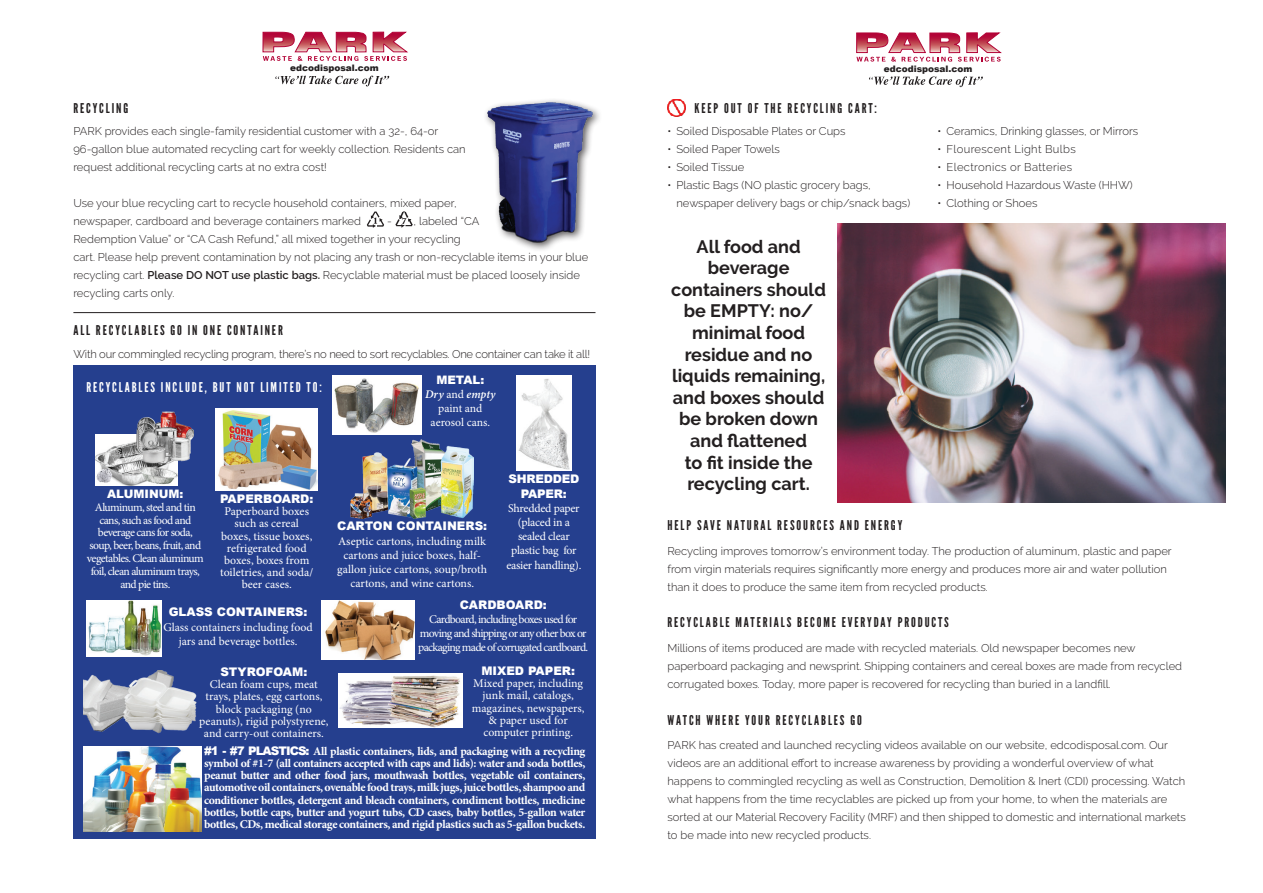
<style>
.page{position:relative;width:1263px;height:893px;background:#fff}
.page>*{position:absolute;margin:0;border:0;box-sizing:border-box;transform-origin:0 0}
.t1{font:700 18px/21.6px "Raleway";color:#231f20;text-align:center}
.t2{font:13.5px "League Gothic";letter-spacing:.14em;color:#231f20}
.t3{font:13.5px "League Gothic";letter-spacing:.14em;color:#fff}
.t4{font:11.85px/12.1px "Minion Pro";letter-spacing:-.005em;color:#fff;text-align:center}
.t5{font:700 11.85px/12.1px "Minion Pro";letter-spacing:-.03em;color:#fff;text-align:justify}
.t6{font:11.85px/14.2px "Minion Pro";letter-spacing:-.065em;color:#fff;text-align:center}
.t7{font:900 11.85px "Arial";color:#fff}
.t8{font:900 11.85px/14.2px "Arial";letter-spacing:-.02em;color:#fff;text-align:center}
.t9{font:11.7px/12.8px "Minion Pro";letter-spacing:-.05em;color:#fff;text-align:center}
.t10{font:11.7px/14.1px "Minion Pro";letter-spacing:-.005em;color:#fff;text-align:center}
.t11{font:900 11.7px "Arial";color:#fff}
.t12{font:300 11.25px/18px "Raleway";color:#231f20}
.t13{font:300 11.25px "Raleway";letter-spacing:-.02em;color:#231f20}
.t14{font:300 11.25px "Raleway";letter-spacing:.03em;color:#231f20}
.t15{font:900 9px "Arial";color:#231f20}
.s1{font-weight:600}
.s2{font-weight:600;font-style:italic}
.s3{font-family:"Arial";font-weight:900}
</style>
<div class="page">
<img style="left:837px;top:223px;width:388px;height:280px">
<hr style="left:73px;top:312px;width:522px;height:1px;background:#231f20">
<div style="left:73px;top:365px;width:522px;height:474px;background:#253f8e"></div>
<div style="left:483px;top:98px;width:119px;height:154px;background:#231f20;opacity:.75"></div>
<img style="left:487px;top:102px;width:106px;height:141px">
<img style="left:667px;top:99px;width:18px;height:12px">
<svg style="left:667px;top:111px;width:18px;height:6px"></svg>
<svg style="left:367px;top:211px;width:17px;height:17px"></svg>
<img style="left:395px;top:211px;width:18px;height:15px">
<svg style="left:396px;top:226px;width:16px;height:2px"></svg>
<img style="left:351px;top:439px;width:123px;height:79px">
<img style="left:322px;top:600px;width:93px;height:59px">
<img style="left:86px;top:600px;width:76px;height:56px">
<img style="left:338px;top:674px;width:125px;height:54px">
<img style="left:216px;top:408px;width:101px;height:82px">
<img style="left:83px;top:670px;width:114px;height:64px">
<img style="left:83px;top:747px;width:118px;height:84px">
<img style="left:333px;top:375px;width:88px;height:59px">
<img style="left:95px;top:434px;width:83px;height:52px">
<img style="left:136px;top:411px;width:58px;height:53px">
<svg style="left:275px;top:76px;width:114px;height:10px"></svg>
<svg style="left:262px;top:31px;width:146px;height:30px"></svg>
<svg style="left:869px;top:76px;width:114px;height:11px"></svg>
<svg style="left:856px;top:32px;width:146px;height:30px"></svg>
<img style="left:516px;top:375px;width:55px;height:95px">
<p class="t2" style="left:73px;top:100px;width:56px">RECYCLING</p>
<p class="t15" style="left:290px;top:61px;width:90px">edcodisposal.com</p>
<p class="t15" style="left:884px;top:62px;width:90px">edcodisposal.com</p>
<p class="t2" style="left:694px;top:100px;width:184px">KEEP OUT OF THE RECYCLING CART:</p>
<p class="t12" style="left:73px;top:122px;width:394px">PARK provides each single-family residential customer with a 32-, 64-or<br>96-gallon blue automated recycling cart for weekly collection. Residents can request additional recycling carts at no extra cost!</p>
<p class="t12" style="left:73px;top:194px;width:385px">Use your blue recycling cart to recycle household containers, mixed paper, newspaper, cardboard and beverage containers marked</p>
<p class="t12" style="left:73px;top:212px;width:516px;text-indent:314px">- , labeled “CA<br>Redemption Value” or “CA Cash Refund,” all mixed together in your recycling<br>cart. Please help prevent contamination by not placing any trash or non-recyclable items in your blue recycling cart. <span class="s1">Please DO NOT use plastic bags.</span> Recyclable material must be placed loosely inside recycling carts only.</p>
<p class="t2" style="left:73px;top:322px;width:211px">ALL RECYCLABLES GO IN ONE CONTAINER</p>
<p class="t13" style="left:73px;top:347px;width:518px">With our commingled recycling program, there’s no need to sort recyclables. One container can take it all!</p>
<p class="t3" style="left:86px;top:379px;width:237px">RECYCLABLES INCLUDE, BUT NOT LIMITED TO:</p>
<p class="t11" style="left:436px;top:371px;width:49px">METAL:</p>
<p class="t10" style="left:425px;top:387px;width:72px"><span class="s2">Dry</span> and <span class="s2">empty </span>paint and aerosol cans.</p>
<p class="t11" style="left:107px;top:485px;width:78px">ALUMINUM:</p>
<p class="t9" style="left:87px;top:501px;width:118px">Aluminum, steel and tin cans, such as food and beverage cans for soda, soup, beer, beans, fruit, and vegetables. Clean aluminum foil, clean aluminum trays, and pie tins.</p>
<p class="t7" style="left:220px;top:490px;width:95px">PAPERBOARD:</p>
<p class="t4" style="left:220px;top:505px;width:95px">Paperboard boxes such as cereal boxes, tissue boxes, refrigerated food boxes, boxes from toiletries, and soda/ beer cases.</p>
<p class="t7" style="left:169px;top:604px;width:140px">GLASS CONTAINERS:</p>
<p class="t4" style="left:163px;top:620px;width:151px;line-height:14.2px">Glass containers including food jars and beverage bottles.</p>
<p class="t8" style="left:508px;top:472px;width:72px">SHREDDED<br>PAPER:</p>
<p class="t4" style="left:506px;top:501px;width:77px;line-height:14.2px">Shredded paper (placed in a sealed clear plastic bag for easier handling).</p>
<p class="t7" style="left:337px;top:518px;width:151px">CARTON CONTAINERS:</p>
<p class="t4" style="left:337px;top:534px;width:151px;line-height:14.2px">Aseptic cartons, including milk cartons and juice boxes, half&shy;gallon juice cartons, soup/broth cartons, and wine cartons.</p>
<p class="t7" style="left:460px;top:596px;width:89px">CARDBOARD:</p>
<p class="t6" style="left:418px;top:612px;width:172px">Cardboard, including boxes used for moving and shipping or any other box or packaging made of corrugated cardboard.</p>
<p class="t7" style="left:481px;top:662px;width:95px">MIXED PAPER:</p>
<p class="t4" style="left:472px;top:677px;width:114px">Mixed paper, including junk mail, catalogs, magazines, newspapers, &amp; paper used for computer printing.</p>
<p class="t7" style="left:220px;top:663px;width:88px">STYROFOAM:</p>
<p class="t4" style="left:199px;top:678px;width:131px">Clean foam cups, meat trays, plates, egg cartons, block packaging (no peanuts), rigid polystyrene, and carry-out containers.</p>
<p class="t5" style="left:204px;top:745px;width:383px"><span class="s3">#1 - #7 PLASTICS:</span> All plastic containers, lids, and packaging with a recycling symbol of #1-7 (all containers accepted with caps and lids): water and soda bottles, peanut butter and other food jars, mouthwash bottles, vegetable oil containers, automotive oil containers, ovenable food trays, milk jugs, juice bottles, shampoo and conditioner bottles, detergent and bleach containers, condiment bottles, medicine bottles, bottle caps, butter and yogurt tubs, CD cases, baby bottles, 5-gallon water bottles, CDs, medical storage containers, and rigid plastics such as 5-gallon buckets.</p>
<p class="t12" style="left:667px;top:122px;width:180px">• Soiled Disposable Plates or Cups</p>
<p class="t12" style="left:667px;top:140px;width:114px">• Soiled Paper Towels</p>
<p class="t12" style="left:667px;top:158px;width:78px">• Soiled Tissue</p>
<p class="t12" style="left:676px;top:176px;width:235px;text-indent:-9px">• Plastic Bags (NO plastic grocery bags, newspaper delivery bags or chip/snack bags)</p>
<h1 class="t1" style="left:671px;top:236px;width:156px">All food and beverage containers should be EMPTY: no/ minimal food residue and no liquids remaining, and boxes should be broken down and flattened<br>to fit inside the recycling cart.</h1>
<p class="t12" style="left:937px;top:122px;width:202px">• Ceramics, Drinking glasses, or Mirrors</p>
<p class="t14" style="left:937px;top:142px;width:140px">• Flourescent Light Bulbs</p>
<p class="t14" style="left:937px;top:160px;width:136px">• Electronics or Batteries</p>
<p class="t12" style="left:937px;top:176px;width:197px">• Household Hazardous Waste (HHW)</p>
<p class="t12" style="left:937px;top:194px;width:101px">• Clothing or Shoes</p>
<p class="t2" style="left:667px;top:517px;width:236px">HELP SAVE NATURAL RESOURCES AND ENERGY</p>
<p class="t12" style="left:667px;top:542px;width:506px">Recycling improves tomorrow’s environment today. The production of aluminum, plastic and paper from virgin materials requires significantly more energy and produces more air and water pollution than it does to produce the same item from recycled products.</p>
<p class="t2" style="left:667px;top:614px;width:283px">RECYCLABLE MATERIALS BECOME EVERYDAY PRODUCTS</p>
<p class="t12" style="left:667px;top:638px;width:516px">Millions of items produced are made with recycled materials. Old newspaper becomes new paperboard packaging and newsprint. Shipping containers and cereal boxes are made from recycled corrugated boxes. Today, more paper is recovered for recycling than buried in a landfill.</p>
<p class="t2" style="left:667px;top:712px;width:196px">WATCH WHERE YOUR RECYCLABLES GO</p>
<p class="t12" style="left:667px;top:736px;width:520px">PARK has created and launched recycling videos available on our website, edcodisposal.com. Our videos are an additional effort to increase awareness by providing a wonderful overview of what happens to commingled recycling as well as Construction, Demolition &amp; Inert (CDI) processing. Watch what happens from the time recyclables are picked up from your home, to when the materials are sorted at our Material Recovery Facility (MRF) and then shipped to domestic and international markets to be made into new recycled products.</p>
</div>
